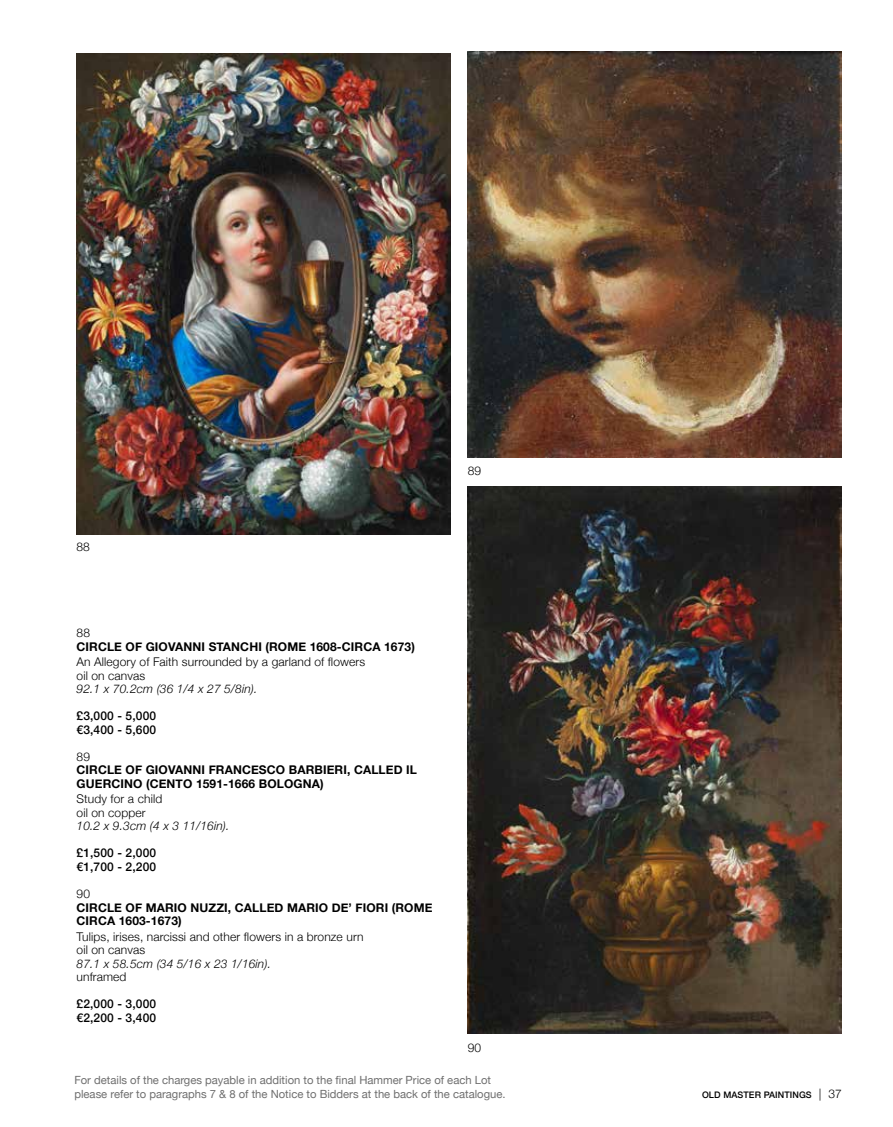
<style>
.page{position:relative;width:893px;height:1127px;background:#fff}
.page>*{position:absolute;margin:0;border:0;box-sizing:border-box;transform-origin:0 0}
.t1{font:700 12px/13.5px "Helvetica Neue";letter-spacing:.01em;color:#000}
.t2{font:300 12px/13.5px "Helvetica Neue";letter-spacing:.01em;color:#000}
.t3{font:italic 300 12px "Helvetica Neue";letter-spacing:.01em;color:#000}
.t4{font:500 12px/13.5px "Helvetica Neue";letter-spacing:.01em;color:#000}
.t5{font:11.25px/13.5px "Helvetica Neue";color:#6f6f6f}
.t6{font:500 9px "Helvetica Neue";letter-spacing:.01em;color:#000}
.s1{font-weight:300;font-size:12px}
</style>
<div class="page">
<img style="left:468px;top:486px;width:374px;height:547px">
<img style="left:77px;top:53px;width:374px;height:481px">
<img style="left:468px;top:51px;width:374px;height:406px">
<p class="t2" style="left:77px;top:539px;width:15px">88</p>
<p class="t2" style="left:77px;top:625px;width:15px">88</p>
<p class="t1" style="left:77px;top:640px;width:340px">CIRCLE OF GIOVANNI STANCHI (ROME 1608-CIRCA 1673)</p>
<p class="t2" style="left:77px;top:654px;width:290px">An Allegory of Faith surrounded by a garland of flowers oil on canvas</p>
<p class="t3" style="left:77px;top:679px;width:182px">92.1 x 70.2cm (36 1/4 x 27 5/8in).</p>
<p class="t4" style="left:77px;top:708px;width:81px">£3,000 - 5,000 €3,400 - 5,600</p>
<p class="t2" style="left:77px;top:749px;width:15px">89</p>
<p class="t1" style="left:77px;top:763px;width:342px">CIRCLE OF GIOVANNI FRANCESCO BARBIERI, CALLED IL<br>GUERCINO (CENTO 1591-1666 BOLOGNA)</p>
<p class="t2" style="left:77px;top:791px;width:87px">Study for a child oil on copper</p>
<p class="t3" style="left:77px;top:817px;width:154px">10.2 x 9.3cm (4 x 3 11/16in).</p>
<p class="t4" style="left:77px;top:845px;width:81px">£1,500 - 2,000 €1,700 - 2,200</p>
<p class="t2" style="left:77px;top:886px;width:15px">90</p>
<p class="t1" style="left:77px;top:901px;width:357px">CIRCLE OF MARIO NUZZI, CALLED MARIO DE’ FIORI (ROME<br>CIRCA 1603-1673)</p>
<p class="t2" style="left:77px;top:929px;width:289px">Tulips, irises, narcissi and other flowers in a bronze urn oil on canvas</p>
<p class="t3" style="left:77px;top:954px;width:196px">87.1 x 58.5cm (34 5/16 x 23 1/16in).</p>
<p class="t2" style="left:77px;top:969px;width:51px">unframed</p>
<p class="t4" style="left:77px;top:996px;width:81px">£2,000 - 3,000 €2,200 - 3,400</p>
<p class="t2" style="left:468px;top:463px;width:15px">89</p>
<p class="t2" style="left:468px;top:1040px;width:15px">90</p>
<p class="t5" style="left:74px;top:1074px;width:433px">For details of the charges payable in addition to the final Hammer Price of each Lot please refer to paragraphs 7 &amp; 8 of the Notice to Bidders at the back of the catalogue.</p>
<p class="t6" style="left:702px;top:1088px;width:141px">OLD MASTER PAINTINGS <span class="s1">| 37</span></p>
</div>
